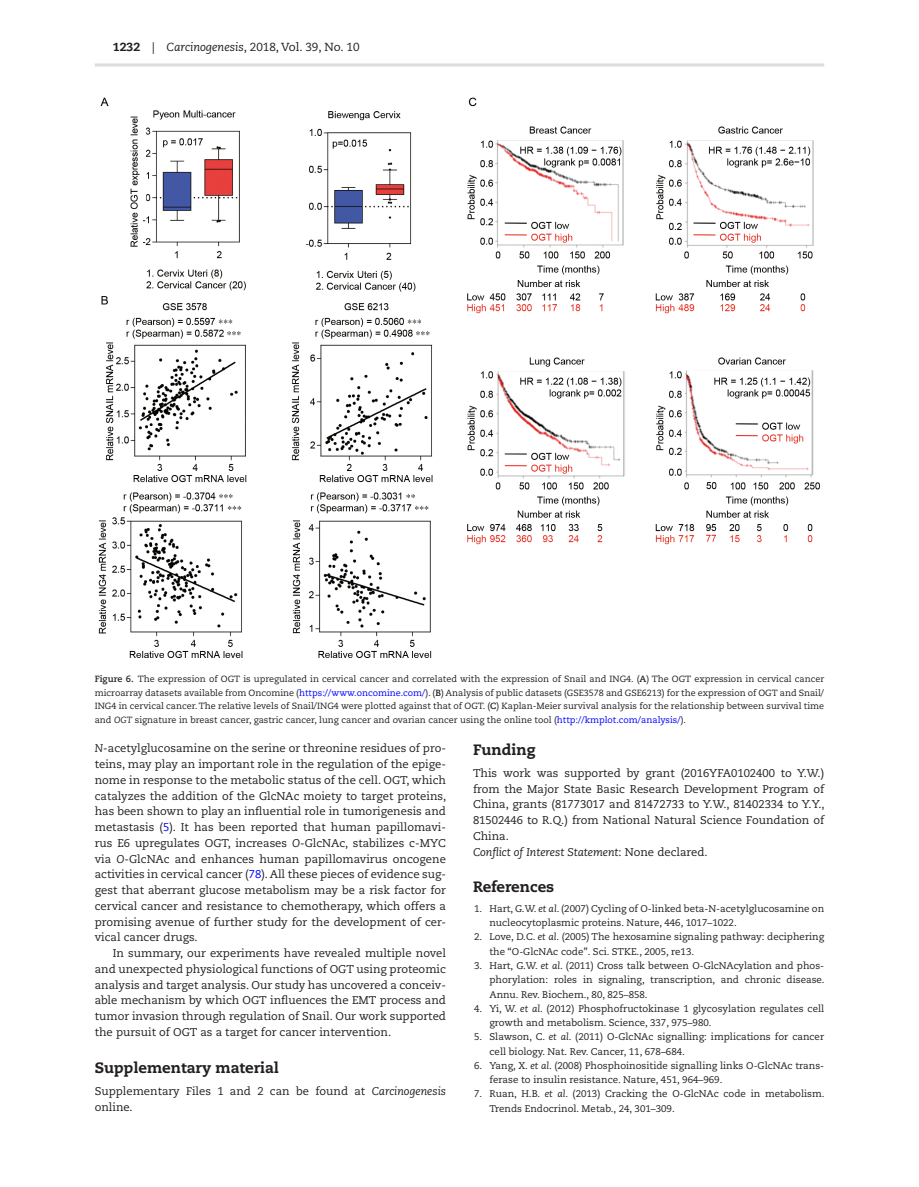
<style>
.page{position:relative;width:919px;height:1187px;background:#fff}
.page>*{position:absolute;margin:0;border:0;box-sizing:border-box;transform-origin:0 0}
.t1{font:800 15px "Caecilia LT Std";color:#231f20}
.t2{font:11.7px "Caecilia LT Std";color:#231f20}
.t3{font:11.25px/15.8px "Caecilia LT Std";color:#231f20;text-align:justify}
.t4{font:9.75px/14.2px "Caecilia LT Std";color:#231f20}
.t5{font:9px/13.5px "Caecilia LT Std";color:#231f20;text-align:justify}
.s1{font-weight:800}
.s2{font-style:italic}
.s3{font-weight:700}
.s4{color:#00f}
</style>
<div class="page">
<hr style="left:95px;top:63px;width:729px;height:3px;background:#dcdddf">
<img style="left:99px;top:98px;width:721px;height:560px">
<p class="t2" style="left:113px;top:41px;width:248px"><span class="s1">1232</span> | <span class="s2">Carcinogenesis</span>, 2018, Vol. 39, No. 10</p>
<p class="t5" style="left:95px;top:672px;width:731px"><span class="s3">Figure 6.</span> The expression of OGT is upregulated in cervical cancer and correlated with the expression of Snail and ING4. (<span class="s3">A</span>) The OGT expression in cervical cancer microarray datasets available from Oncomine (<span class="s4">https://www.oncomine.com/</span>). (<span class="s3">B</span>) Analysis of public datasets (GSE3578 and GSE6213) for the expression of OGT and Snail/ ING4 in cervical cancer. The relative levels of Snail/ING4 were plotted against that of OGT. (<span class="s3">C</span>) Kaplan-Meier survival analysis for the relationship between survival time and <span class="s2">OGT</span> signature in breast cancer, gastric cancer, lung cancer and ovarian cancer using the online tool (<span class="s4">http://kmplot.com/analysis/</span>).</p>
<p class="t3" style="left:95px;top:740px;width:353px"><span class="s2">N</span>-acetylglucosamine on the serine or threonine residues of pro&shy;teins, may play an important role in the regulation of the epige&shy;nome in response to the metabolic status of the cell. OGT, which catalyzes the addition of the GlcNAc moiety to target proteins, has been shown to play an influential role in tumorigenesis and metastasis (<span class="s4">5</span>). It has been reported that human papillomavi&shy;rus E6 upregulates OGT, increases <span class="s2">O</span>-GlcNAc, stabilizes c-MYC via <span class="s2">O</span>-GlcNAc and enhances human papillomavirus oncogene activities in cervical cancer (<span class="s4">78</span>). All these pieces of evidence sug&shy;gest that aberrant glucose metabolism may be a risk factor for cervical cancer and resistance to chemotherapy, which offers a promising avenue of further study for the development of cer&shy;vical cancer drugs.</p>
<p class="t3" style="left:95px;top:945px;width:353px;text-indent:18px">In summary, our experiments have revealed multiple novel and unexpected physiological functions of OGT using proteomic analysis and target analysis. Our study has uncovered a conceiv&shy;able mechanism by which OGT influences the EMT process and tumor invasion through regulation of Snail. Our work supported the pursuit of OGT as a target for cancer intervention.</p>
<h1 class="t1" style="left:95px;top:1058px;width:186px">Supplementary material</h1>
<p class="t3" style="left:95px;top:1083px;width:353px">Supplementary Files 1 and 2 can be found at <span class="s2">Carcinogenesis </span>online.</p>
<h1 class="t1" style="left:473px;top:740px;width:64px">Funding</h1>
<p class="t3" style="left:473px;top:765px;width:353px;text-align:left">This work was supported by grant (2016YFA0102400 to Y.W.) from the Major State Basic Research Development Program of China, grants (81773017 and 81472733 to Y.W., 81402334 to Y.Y., 81502446 to R.Q.) from National Natural Science Foundation of China.<br><span class="s2">Conflict of Interest Statement</span>: None declared.</p>
<h1 class="t1" style="left:473px;top:877px;width:83px">References</h1>
<p class="t4" style="left:489px;top:901px;width:336px;text-indent:-15px">1. Hart, G.W. <span class="s2">et al</span>. (2007) Cycling of O-linked beta-N-acetylglucosamine on nucleocytoplasmic proteins. Nature, 446, 1017–1022.</p>
<p class="t4" style="left:489px;top:930px;width:336px;text-indent:-15px">2. Love, D.C. <span class="s2">et al</span>. (2005) The hexosamine signaling pathway: deciphering the “O-GlcNAc code”. Sci. STKE., 2005, re13.</p>
<p class="t4" style="left:489px;top:958px;width:336px;text-align:justify;text-indent:-15px">3. Hart, G.W. <span class="s2">et al</span>. (2011) Cross talk between O-GlcNAcylation and phos&shy;phorylation: roles in signaling, transcription, and chronic disease.<br>Annu. Rev. Biochem., 80, 825–858.</p>
<p class="t4" style="left:489px;top:1001px;width:336px;text-indent:-15px">4. Yi, W. <span class="s2">et al</span>. (2012) Phosphofructokinase 1 glycosylation regulates cell growth and metabolism. Science, 337, 975–980.</p>
<p class="t4" style="left:489px;top:1029px;width:336px;text-indent:-15px">5. Slawson, C. <span class="s2">et al</span>. (2011) O-GlcNAc signalling: implications for cancer cell biology. Nat. Rev. Cancer, 11, 678–684.</p>
<p class="t4" style="left:489px;top:1058px;width:336px;text-indent:-15px">6. Yang, X. <span class="s2">et al</span>. (2008) Phosphoinositide signalling links O-GlcNAc trans&shy;ferase to insulin resistance. Nature, 451, 964–969.</p>
<p class="t4" style="left:489px;top:1086px;width:336px;text-indent:-15px">7. Ruan, H.B. <span class="s2">et al</span>. (2013) Cracking the O-GlcNAc code in metabolism.<br>Trends Endocrinol. Metab., 24, 301–309.</p>
</div>
